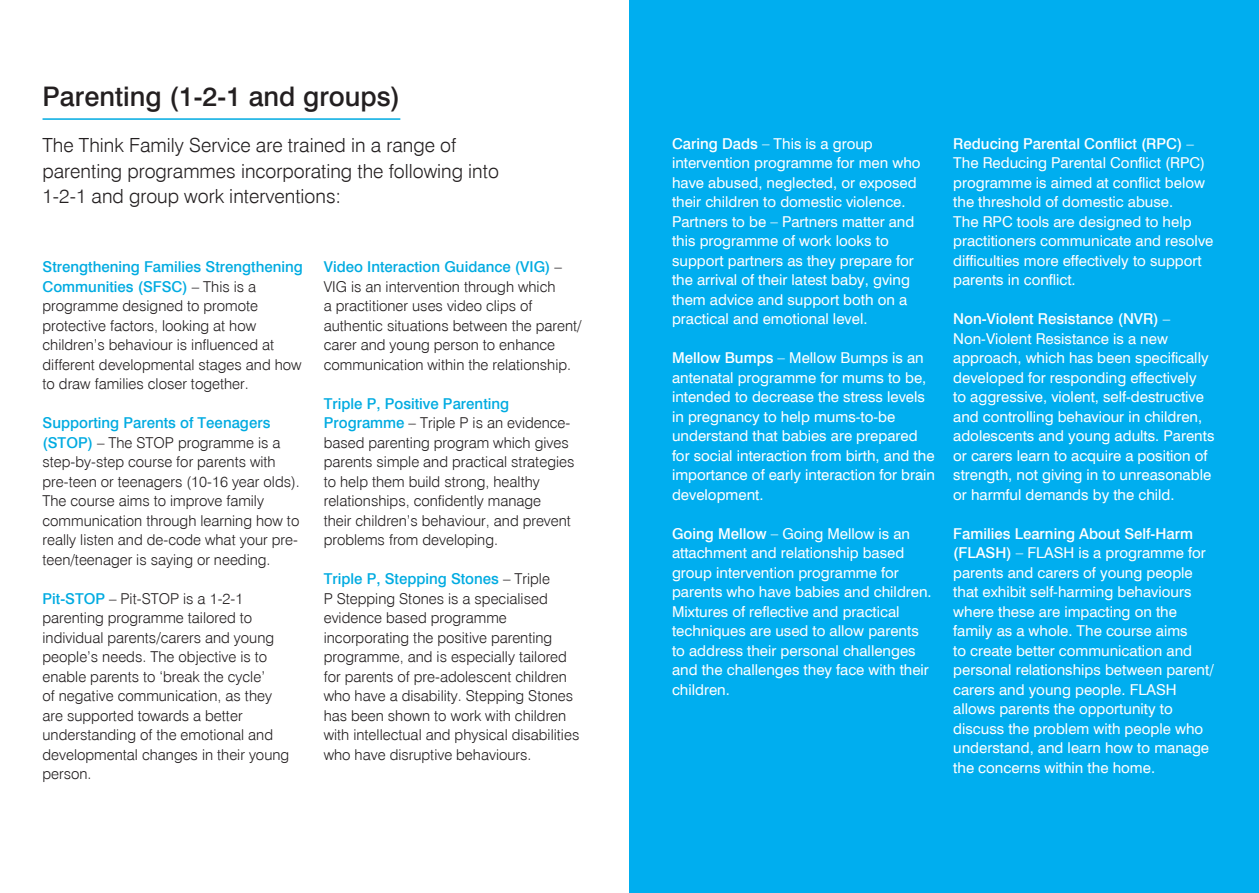
<style>
.page{position:relative;width:1259px;height:893px;background:#fff}
.page>*{position:absolute;margin:0;border:0;box-sizing:border-box;transform-origin:0 0}
.t1{font:500 27px "Swiss 721 BT";color:#231f20}
.t2{font:300 19.5px/25.5px "Swiss 721 BT";color:#231f20}
.t3{font:15px/19.5px "Swiss 721 BT";color:#fff}
.t4{font:300 15px/19.5px "Swiss 721 BT";color:#231f20}
.s1{font-weight:500}
.s2{font-weight:500;color:#00abe1}
.s3{font-weight:300}
</style>
<div class="page">
<div style="left:629px;top:0;width:630px;height:893px;background:#00aeef"></div>
<hr style="left:43px;top:118px;width:357px;height:2px;background:#00abe1">
<h1 class="t1" style="left:43px;top:80px;width:359px">Parenting (1-2-1 and groups)</h1>
<h2 class="t2" style="left:43px;top:132px;width:458px">The Think Family Service are trained in a range of parenting programmes incorporating the following into<br>1-2-1 and group work interventions:</h2>
<p class="t3" style="left:672px;top:134px;width:250px"><span class="s1">Caring Dads</span> – This is a group intervention programme for men who have abused, neglected, or exposed their children to domestic violence.<br>Partners to be – Partners matter and this programme of work looks to support partners as they prepare for the arrival of their latest baby, gving them advice and support both on a practical and emotional level.</p>
<p class="t3" style="left:672px;top:348px;width:264px"><span class="s1">Mellow Bumps</span> – Mellow Bumps is an antenatal programme for mums to be, intended to decrease the stress levels in pregnancy to help mums-to-be understand that babies are prepared for social interaction from birth, and the importance of early interaction for brain development.</p>
<p class="t3" style="left:672px;top:524px;width:261px"><span class="s1">Going Mellow</span> – Going Mellow is an attachment and relationship based group intervention programme for parents who have babies and children.<br>Mixtures of reflective and practical techniques are used to allow parents to address their personal challenges and the challenges they face with their children.</p>
<p class="t4" style="left:324px;top:257px;width:259px"><span class="s2">Video Interaction Guidance (VIG)</span> – VIG is an intervention through which<br>a practitioner uses video clips of authentic situations between the parent/ carer and young person to enhance communication within the relationship.</p>
<p class="t4" style="left:324px;top:393px;width:252px"><span class="s2">Triple P, Positive Parenting Programme</span> – Triple P is an evidence&shy;based parenting program which gives parents simple and practical strategies to help them build strong, healthy relationships, confidently manage<br>their children’s behaviour, and prevent problems from developing.</p>
<p class="t4" style="left:324px;top:569px;width:257px"><span class="s2">Triple P, Stepping Stones</span> – Triple<br>P Stepping Stones is a specialised evidence based programme incorporating the positive parenting programme, and is especially tailored for parents of pre-adolescent children who have a disability. Stepping Stones has been shown to work with children with intellectual and physical disabilities who have disruptive behaviours.</p>
<p class="t4" style="left:43px;top:257px;width:262px"><span class="s2">Strengthening Families Strengthening Communities (SFSC)</span> – This is a programme designed to promote protective factors, looking at how children’s behaviour is influenced at different developmental stages and how to draw families closer together.</p>
<p class="t4" style="left:43px;top:413px;width:259px"><span class="s2">Supporting Parents of Teenagers (STOP)</span> – The STOP programme is a step-by-step course for parents with pre-teen or teenagers (10-16 year olds).<br>The course aims to improve family communication through learning how to really listen and de-code what your pre&shy;teen/teenager is saying or needing.</p>
<p class="t4" style="left:43px;top:588px;width:248px"><span class="s2">Pit-STOP</span> – Pit-STOP is a 1-2-1 parenting programme tailored to individual parents/carers and young people’s needs. The objective is to enable parents to ‘break the cycle’<br>of negative communication, as they are supported towards a better understanding of the emotional and developmental changes in their young person.</p>
<p class="t3" style="left:953px;top:134px;width:262px"><span class="s1">Reducing Parental Conflict (RPC)</span> <span class="s3">– </span>The Reducing Parental Conflict (RPC) programme is aimed at conflict below the threshold of domestic abuse.<br>The RPC tools are designed to help practitioners communicate and resolve difficulties more effectively to support parents in conflict.</p>
<p class="t3" style="left:953px;top:309px;width:263px"><span class="s1">Non-Violent Resistance (NVR)</span> <span class="s3">– </span>Non-Violent Resistance is a new approach, which has been specifically developed for responding effectively<br>to aggressive, violent, self-destructive and controlling behaviour in children, adolescents and young adults. Parents or carers learn to acquire a position of strength, not giving in to unreasonable or harmful demands by the child.</p>
<p class="t3" style="left:953px;top:524px;width:262px"><span class="s1">Families Learning About Self-Harm (FLASH)</span> – FLASH is a programme for parents and carers of young people that exhibit self-harming behaviours where these are impacting on the family as a whole. The course aims<br>to create better communication and personal relationships between parent/ carers and young people. FLASH allows parents the opportunity to discuss the problem with people who understand, and learn how to manage the concerns within the home.</p>
</div>
